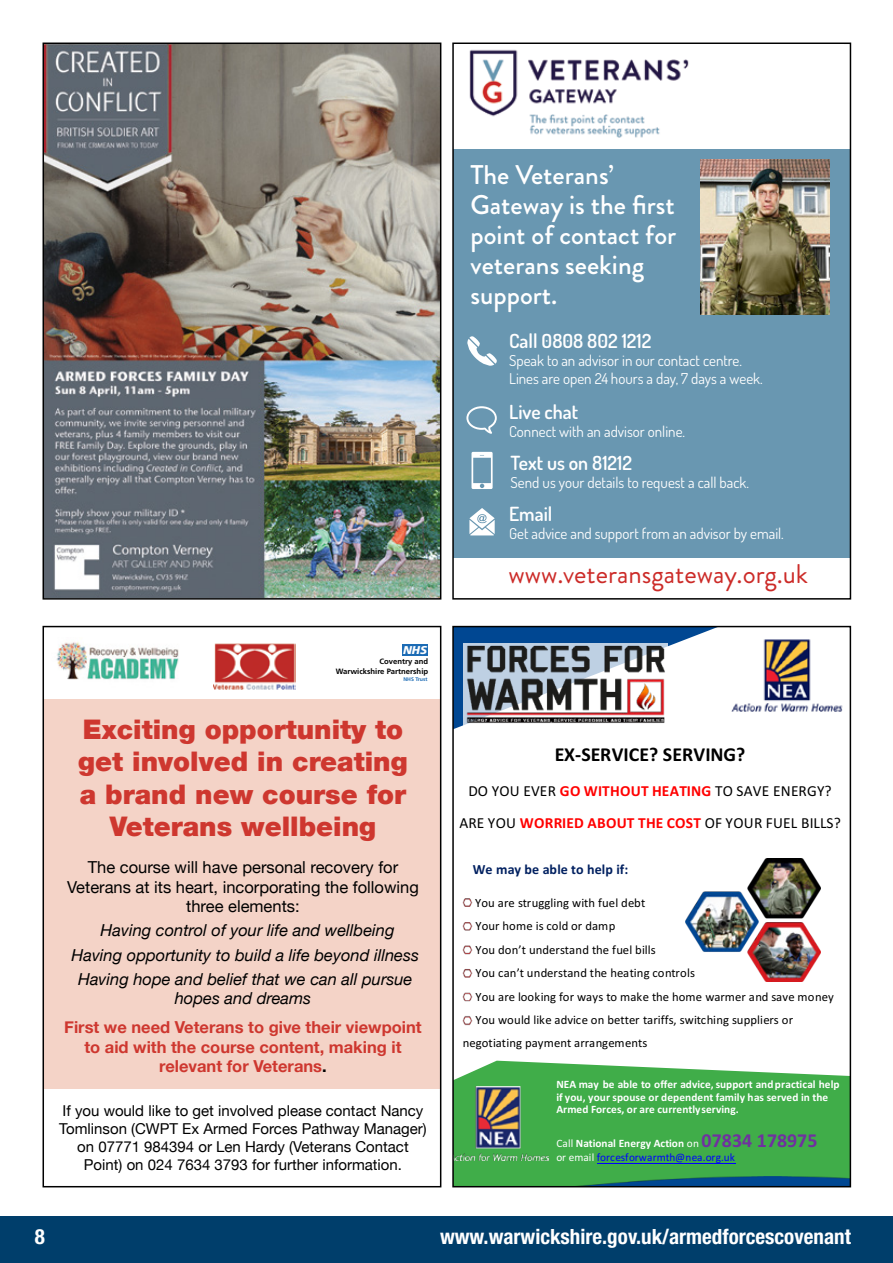
<style>
.page{position:relative;width:893px;height:1263px;background:#fff}
.page>*{position:absolute;margin:0;border:0;box-sizing:border-box;transform-origin:0 0}
.t1{font:900 27px/32.4px "Helvetica Neue";color:#ce372f;text-align:center}
.t2{font:500 27px/30px "Brandon Grotesque";color:#fff}
.t3{font:27px "Brandon Grotesque";color:#cc2b28}
.t4{font:700 condensed 21px "Helvetica Neue LT Std";color:#fff}
.t5{font:700 19.8px "Calibri";letter-spacing:-.005em;color:#000}
.t6{font:600 19.5px "Dosis";color:#fff}
.t7{font:italic 16.5px/24px "Helvetica Neue";color:#000;text-align:center}
.t8{font:16.5px/19.8px "Helvetica Neue";color:#000;text-align:center}
.t9{font:700 16.5px/19.8px "Helvetica Neue";color:#ce372f;text-align:center}
.t10{font:15.45px/31.8px "Calibri";letter-spacing:.01em;color:#000;text-align:center}
.t11{font:15px/18px "Dosis";color:#fff}
.t12{font:15px/18px "Helvetica Neue";color:#000;text-align:center}
.t13{font:700 13.95px "Calibri";color:#002060}
.t14{font:12.6px "Calibri";letter-spacing:.01em;color:#000}
.t15{font:italic 900 11.4px "Frutiger";color:#fff}
.t16{font:700 11.25px/12.1px "Calibri";letter-spacing:.01em;color:#fff}
.t17{font:11.25px/14.4px "Calibri";letter-spacing:.005em;color:#00f}
.t18{font:700 7.65px/9.3px "Frutiger";color:#000;text-align:right}
.t19{font:700 5.25px "Frutiger";color:#1b6bb5}
.s1{color:#000}
.s2{font-weight:700;color:#f00}
.s3{color:#fff}
.s4{font-weight:700;color:#fff}
.s5{font-weight:700;font-size:19.8px;color:#7030a0}
</style>
<div class="page">
<div style="left:43px;top:699px;width:398px;height:390px;background:#f4d3c7"></div>
<div style="left:453px;top:149px;width:397px;height:408px;background:#6997b1"></div>
<div style="left:0;top:1217px;width:893px;height:46px;background:#003e6b"></div>
<img style="left:731px;top:639px;width:112px;height:73px">
<svg style="left:455px;top:1061px;width:393px;height:116px;fill:#40ad49"></svg>
<svg style="left:455px;top:629px;width:258px;height:100px"></svg>
<img style="left:456px;top:636px;width:218px;height:90px">
<div style="left:455px;top:1063px;width:393px;height:111px;background:#40ad49"></div>
<hr style="left:597px;top:1163px;width:138px;height:1px;background:#00f">
<img style="left:455px;top:1087px;width:93px;height:73px">
<img style="left:455px;top:1177px;width:393px;height:7px">
<img style="left:462px;top:860px;width:359px;height:166px">
<div style="left:452px;top:626px;width:399px;height:561px;border:2px solid #000"></div>
<img style="left:46px;top:46px;width:392px;height:551px">
<div style="left:43px;top:43px;width:398px;height:557px;border:2px solid #000"></div>
<div style="left:452px;top:43px;width:399px;height:557px;border:2px solid #000"></div>
<div style="left:455px;top:44px;width:389px;height:95px;background:#fff"></div>
<img style="left:469px;top:49px;width:220px;height:89px">
<img style="left:701px;top:160px;width:128px;height:155px">
<img style="left:56px;top:641px;width:123px;height:39px">
<div style="left:402px;top:644px;width:26px;height:11px;background:#1b6bb5"></div>
<img style="left:213px;top:643px;width:82px;height:47px">
<div style="left:43px;top:626px;width:398px;height:561px;border:2px solid #000"></div>
<svg style="left:469px;top:508px;width:26px;height:27px"></svg>
<svg style="left:471px;top:452px;width:22px;height:37px"></svg>
<svg style="left:466px;top:406px;width:31px;height:28px"></svg>
<svg style="left:467px;top:336px;width:30px;height:30px"></svg>
<h1 class="t2" style="left:471px;top:160px;width:207px">The Veterans’<br>Gateway is the first point of contact for veterans seeking support.</h1>
<h3 class="t6" style="left:509px;top:329px;width:144px">Call 0808 802 1212</h3>
<p class="t11" style="left:509px;top:351px;width:255px">Speak to an advisor in our contact centre.<br>Lines are open 24 hours a day, 7 days a week.</p>
<h3 class="t6" style="left:509px;top:399px;width:71px">Live chat</h3>
<p class="t11" style="left:509px;top:422px;width:178px">Connect with an advisor online.</p>
<h3 class="t6" style="left:511px;top:451px;width:123px">Text us on 81212</h3>
<p class="t11" style="left:511px;top:473px;width:240px">Send us your details to request a call back.</p>
<h3 class="t6" style="left:509px;top:501px;width:45px">Email</h3>
<p class="t11" style="left:509px;top:524px;width:276px">Get advice and support from an advisor by email.</p>
<p class="t15" style="left:403px;top:643px;width:25px">NHS</p>
<p class="t18" style="left:336px;top:657px;width:94px">Coventry and<br>Warwickshire Partnership</p>
<p class="t19" style="left:403px;top:676px;width:26px">NHS Trust</p>
<h1 class="t1" style="left:78px;top:713px;width:331px">Exciting opportunity to get involved in creating a brand new course for<br>Veterans wellbeing</h1>
<h3 class="t8" style="left:67px;top:858px;width:353px">The course will have personal recovery for<br>Veterans at its heart, incorporating the following three elements:</h3>
<h3 class="t7" style="left:72px;top:919px;width:349px">Having control of your life and wellbeing<br>Having opportunity to build a life beyond illness<br>Having hope and belief that we can all pursue</h3>
<h3 class="t7" style="left:175px;top:987px;width:138px">hopes and dreams</h3>
<h3 class="t9" style="left:64px;top:1017px;width:359px">First we need Veterans to give their viewpoint to aid with the course content, making it relevant for Veterans<span class="s1">.</span></h3>
<p class="t12" style="left:59px;top:1102px;width:369px">If you would like to get involved please contact Nancy Tomlinson (CWPT Ex Armed Forces Pathway Manager) on 07771 984394 or Len Hardy (Veterans Contact Point) on 024 7634 3793 for further information.</p>
<h1 class="t3" style="left:509px;top:555px;width:301px">www.veteransgateway.org.uk</h1>
<h3 class="t5" style="left:555px;top:740px;width:192px">EX-SERVICE? SERVING?</h3>
<p class="t10" style="left:459px;top:775px;width:383px">DO YOU EVER <span class="s2">GO WITHOUT HEATING</span> TO SAVE ENERGY?<br>ARE YOU <span class="s2">WORRIED ABOUT THE COST</span> OF YOUR FUEL BILLS?</p>
<p class="t13" style="left:473px;top:859px;width:157px">We may be able to help if:</p>
<p class="t14" style="left:475px;top:893px;width:171px">You are struggling with fuel debt</p>
<p class="t14" style="left:476px;top:917px;width:141px">Your home is cold or damp</p>
<p class="t14" style="left:476px;top:941px;width:182px">You don’t understand the fuel bills</p>
<p class="t14" style="left:476px;top:964px;width:221px">You can’t understand the heating controls</p>
<p class="t14" style="left:476px;top:987px;width:360px">You are looking for ways to make the home warmer and save money</p>
<p class="t14" style="left:476px;top:1011px;width:319px">You would like advice on better tariffs, switching suppliers or</p>
<p class="t14" style="left:463px;top:1034px;width:186px">negotiating payment arrangements</p>
<p class="t16" style="left:556px;top:1078px;width:285px">NEA may be able to offer advice, support and practical help if you, your spouse or dependent family has served in the<br>Armed Forces, or are currentlyserving.</p>
<p class="t17" style="left:556px;top:1135px;width:263px"><span class="s3">Call</span> <span class="s4">National Energy Action</span> <span class="s3">on</span> <span class="s5">07834 178975 </span><span class="s3">or email</span> forcesforwarmth@nea.org.uk</p>
<h2 class="t4" style="left:35px;top:1224px;width:12px">8</h2>
<h2 class="t4" style="left:440px;top:1224px;width:412px">www.warwickshire.gov.uk/armedforcescovenant</h2>
</div>
